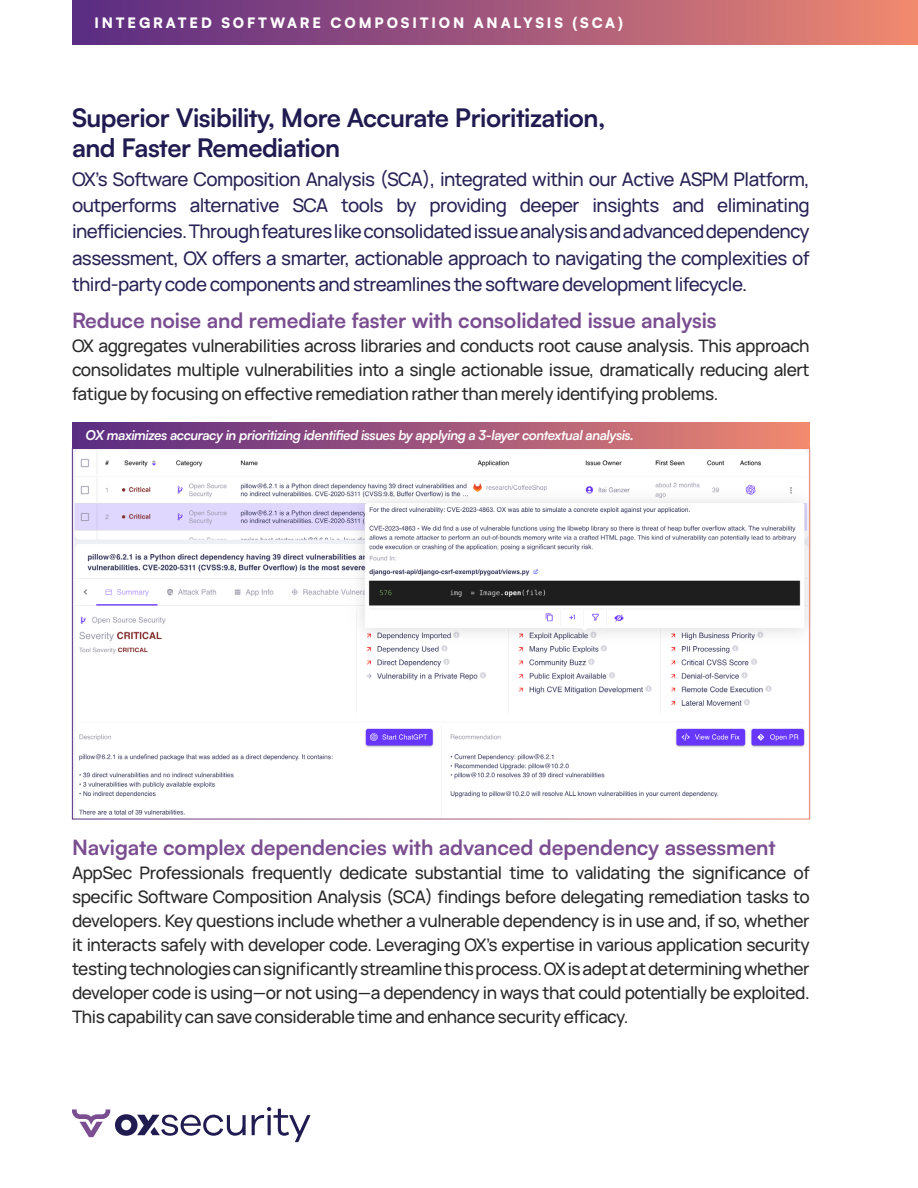
<style>
.page{position:relative;width:918px;height:1188px;background:#fff}
.page>*{position:absolute;margin:0;border:0;box-sizing:border-box;transform-origin:0 0}
.t1{font:700 25.5px/30px "Satoshi";letter-spacing:-.02em;color:#201b50}
.t2{font:700 21px "Satoshi";letter-spacing:-.005em;color:#7a4e90}
.t3{font:500 18.75px/26.2px "Manrope";letter-spacing:-.03em;color:#282355;text-align:justify}
.t4{font:500 17.25px/24px "Manrope";letter-spacing:-.025em;color:#292829;text-align:justify}
.t5{font:900 14.25px "Satoshi";letter-spacing:.2em;color:#fff}
.t6{font:italic 700 13.5px "Satoshi";letter-spacing:-.03em;color:#fff}
</style>
<div class="page">
<div style="left:72px;top:0;width:846px;height:45px;background:linear-gradient(to right,#572985,#ee8771)"></div>
<svg style="left:72px;top:1107px;width:239px;height:35px"></svg>
<img style="left:74px;top:450px;width:734px;height:367px">
<div style="left:72px;top:422px;width:738px;height:27px;background:linear-gradient(to right,#572985,#ee8771)"></div>
<p class="t5" style="left:94px;top:12px;width:530px">INTEGRATED SOFTWARE COMPOSITION ANALYSIS (SCA)</p>
<h1 class="t1" style="left:72px;top:101px;width:535px">Superior Visibility, More Accurate Prioritization, and Faster Remediation</h1>
<p class="t3" style="left:72px;top:165px;width:739px">OX’s Software Composition Analysis (SCA), integrated within our Active ASPM Platform, outperforms alternative SCA tools by providing deeper insights and eliminating inefficiencies. Through features like consolidated issue analysis and advanced dependency assessment, OX offers a smarter, actionable approach to navigating the complexities of third-party code components and streamlines the software development lifecycle.</p>
<p class="t2" style="left:72px;top:306px;width:646px">Reduce noise and remediate faster with consolidated issue analysis</p>
<p class="t4" style="left:72px;top:333px;width:739px">OX aggregates vulnerabilities across libraries and conducts root cause analysis. This approach consolidates multiple vulnerabilities into a single actionable issue, dramatically reducing alert fatigue by focusing on effective remediation rather than merely identifying problems.</p>
<p class="t6" style="left:86px;top:425px;width:550px">OX maximizes accuracy in prioritizing identified issues by applying a 3-layer contextual analysis.</p>
<p class="t2" style="left:72px;top:832px;width:705px">Navigate complex dependencies with advanced dependency assessment</p>
<p class="t4" style="left:72px;top:860px;width:739px">AppSec Professionals frequently dedicate substantial time to validating the significance of specific Software Composition Analysis (SCA) findings before delegating remediation tasks to developers. Key questions include whether a vulnerable dependency is in use and, if so, whether it interacts safely with developer code. Leveraging OX’s expertise in various application security testing technologies can significantly streamline this process. OX is adept at determining whether developer code is using—or not using—a dependency in ways that could potentially be exploited.<br>This capability can save considerable time and enhance security efficacy.</p>
</div>
